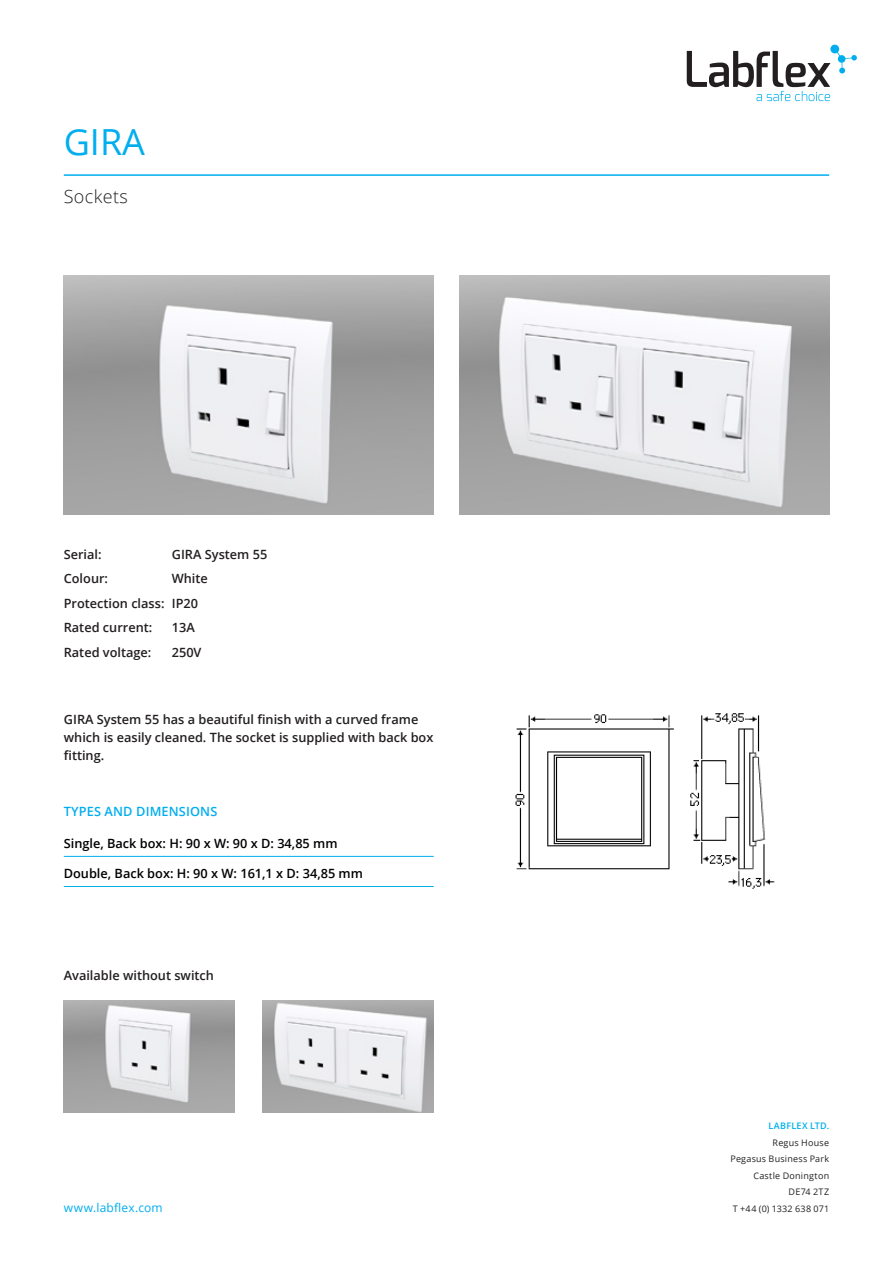
<style>
.page{position:relative;width:893px;height:1263px;background:#fff}
.page>*{position:absolute;margin:0;border:0;box-sizing:border-box;transform-origin:0 0}
.Titel_overskrift{font:36px "Open Sans";color:#00aeef}
.Titel_overskrift-2{font:300 18px "Open Sans";letter-spacing:.02em;color:#231f20}
.t1{font:600 12.75px/18px "Open Sans";color:#231f20}
.Brødtekst_med_bullet{font:600 12.75px "Open Sans";color:#000}
.t2{font:600 12.75px "Open Sans";letter-spacing:.01em;color:#00aeef}
.t3{font:12px "Open Sans";letter-spacing:.015em;color:#00aeef}
.t4{font:9px "Open Sans";letter-spacing:.025em;color:#231f20}
.t5{font:600 9px "Open Sans";letter-spacing:.03em;color:#00aeef}
</style>
<div class="page">
<svg style="left:687px;top:45px;width:170px;height:56px"></svg>
<hr style="left:64px;top:856px;width:370px;height:1px;background:#00aeef">
<hr style="left:64px;top:886px;width:370px;height:1px;background:#00aeef">
<hr style="left:64px;top:174px;width:765px;height:2px;background:#00aeef">
<img style="left:64px;top:275px;width:370px;height:239px">
<img style="left:459px;top:275px;width:370px;height:239px">
<img style="left:515px;top:713px;width:260px;height:176px">
<img style="left:64px;top:1000px;width:171px;height:113px">
<img style="left:263px;top:1000px;width:171px;height:113px">
<p class="Titel_overskrift" style="left:64px;top:117px;width:83px">GIRA</p>
<p class="Titel_overskrift-2" style="left:64px;top:184px;width:66px">Sockets</p>
<p class="t1" style="left:64px;top:545px;width:39px">Serial:</p>
<p class="t1" style="left:172px;top:545px;width:97px">GIRA System 55</p>
<p class="t1" style="left:64px;top:569px;width:46px">Colour:</p>
<p class="t1" style="left:172px;top:569px;width:38px">White</p>
<p class="t1" style="left:64px;top:594px;width:136px">Protection class: IP20</p>
<p class="t1" style="left:64px;top:618px;width:90px">Rated current:</p>
<p class="t1" style="left:172px;top:618px;width:24px">13A</p>
<p class="t1" style="left:64px;top:643px;width:89px">Rated voltage:</p>
<p class="t1" style="left:172px;top:643px;width:31px">250V</p>
<p class="t1" style="left:64px;top:710px;width:371px">GIRA System 55 has a beautiful finish with a curved frame which is easily cleaned. The socket is supplied with back box fitting.</p>
<p class="t2" style="left:64px;top:803px;width:155px">TYPES AND DIMENSIONS</p>
<p class="Brødtekst_med_bullet" style="left:64px;top:834px;width:275px">Single, Back box: H: 90 x W: 90 x D: 34,85 mm</p>
<p class="Brødtekst_med_bullet" style="left:64px;top:864px;width:301px">Double, Back box: H: 90 x W: 161,1 x D: 34,85 mm</p>
<p class="t1" style="left:64px;top:966px;width:152px">Available without switch</p>
<p class="t3" style="left:64px;top:1199px;width:101px">www.labflex.com</p>
<p class="t5" style="left:768px;top:1120px;width:62px">LABFLEX LTD.</p>
<p class="t4" style="left:773px;top:1136px;width:58px">Regus House</p>
<p class="t4" style="left:730px;top:1153px;width:100px">Pegasus Business Park</p>
<p class="t4" style="left:753px;top:1169px;width:77px">Castle Donington</p>
<p class="t4" style="left:789px;top:1186px;width:42px">DE74 2TZ</p>
<p class="t4" style="left:733px;top:1202px;width:98px">T +44 (0) 1332 638 071</p>
</div>
